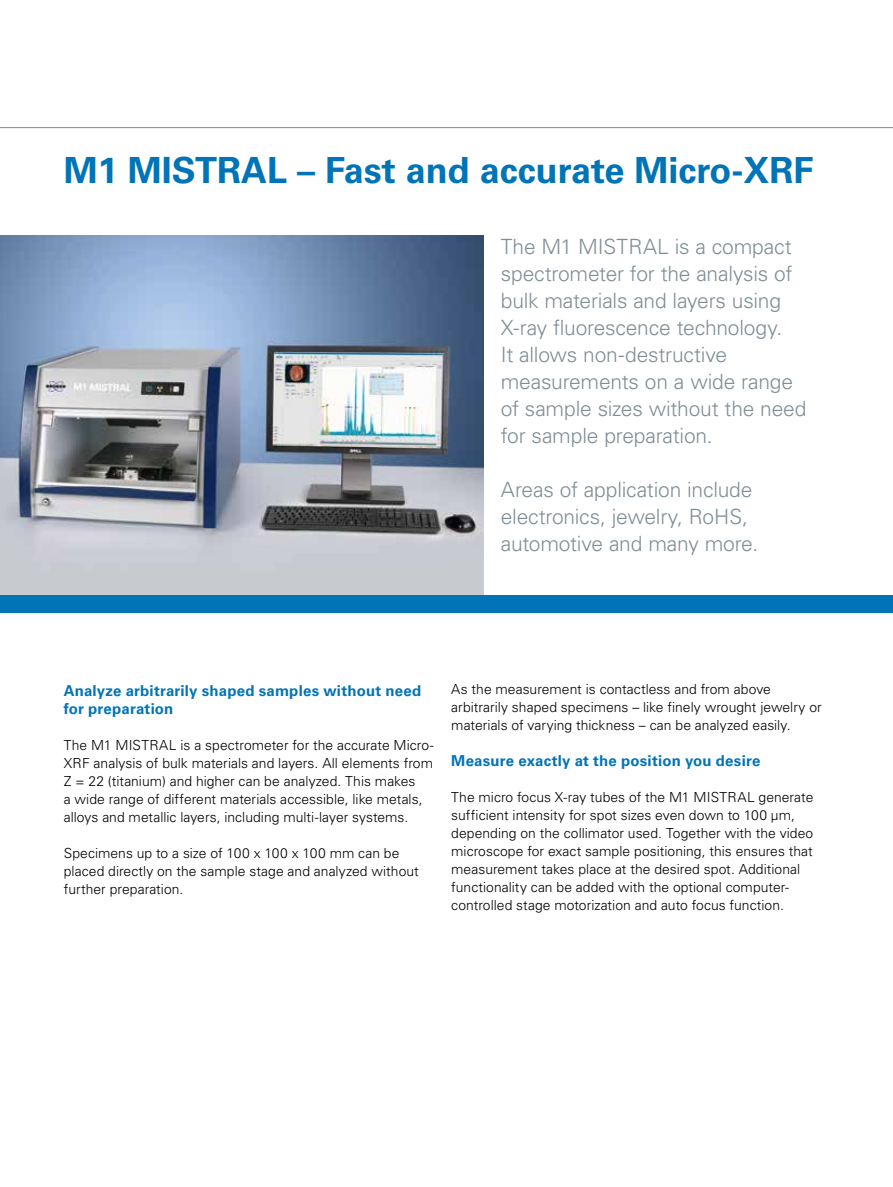
<style>
.page{position:relative;width:893px;height:1187px;background:#fff}
.page>*{position:absolute;margin:0;border:0;box-sizing:border-box;transform-origin:0 0}
.t1{font:700 36px "Univers LT Std";color:#0074b7}
.t2{font:300 21px/27px "Univers LT Std";letter-spacing:-.01em;color:#808e96}
.t3{font:700 15px/18px "Univers LT Std";letter-spacing:.015em;color:#0074b7}
.t4{font:300 13.8px/18px "Univers LT Std";color:#000}
</style>
<div class="page">
<hr style="left:0;top:127px;width:893px;height:1px;background:#808e96">
<img style="left:0;top:236px;width:484px;height:360px">
<div style="left:0;top:596px;width:893px;height:17px;background:#0074b7"></div>
<h1 class="t1" style="left:64px;top:150px;width:751px">M1 MISTRAL – Fast and accurate Micro-XRF</h1>
<p class="t2" style="left:501px;top:233px;width:307px">The M1 MISTRAL is a compact spectrometer for the analysis of bulk materials and layers using<br>X-ray fluorescence technology.<br>It allows non-destructive measurements on a wide range of sample sizes without the need for sample preparation.</p>
<h2 class="t2" style="left:501px;top:476px;width:259px">Areas of application include electronics, jewelry, RoHS, automotive and many more.</h2>
<p class="t3" style="left:64px;top:682px;width:359px">Analyze arbitrarily shaped samples without need for preparation</p>
<p class="t4" style="left:64px;top:736px;width:371px">The M1 MISTRAL is a spectrometer for the accurate Micro-XRF analysis of bulk materials and layers. All elements from Z = 22 (titanium) and higher can be analyzed. This makes<br>a wide range of different materials accessible, like metals, alloys and metallic layers, including multi-layer systems.</p>
<p class="t4" style="left:64px;top:844px;width:357px">Specimens up to a size of 100 x 100 x 100 mm can be placed directly on the sample stage and analyzed without further preparation.</p>
<p class="t4" style="left:451px;top:680px;width:372px">As the measurement is contactless and from above arbitrarily shaped specimens – like finely wrought jewelry or materials of varying thickness – can be analyzed easily.</p>
<p class="t3" style="left:451px;top:751px;width:311px">Measure exactly at the position you desire</p>
<p class="t4" style="left:451px;top:788px;width:364px">The micro focus X-ray tubes of the M1 MISTRAL generate sufficient intensity for spot sizes even down to 100 µm, depending on the collimator used. Together with the video microscope for exact sample positioning, this ensures that measurement takes place at the desired spot. Additional functionality can be added with the optional computer&shy;controlled stage motorization and auto focus function.</p>
</div>
